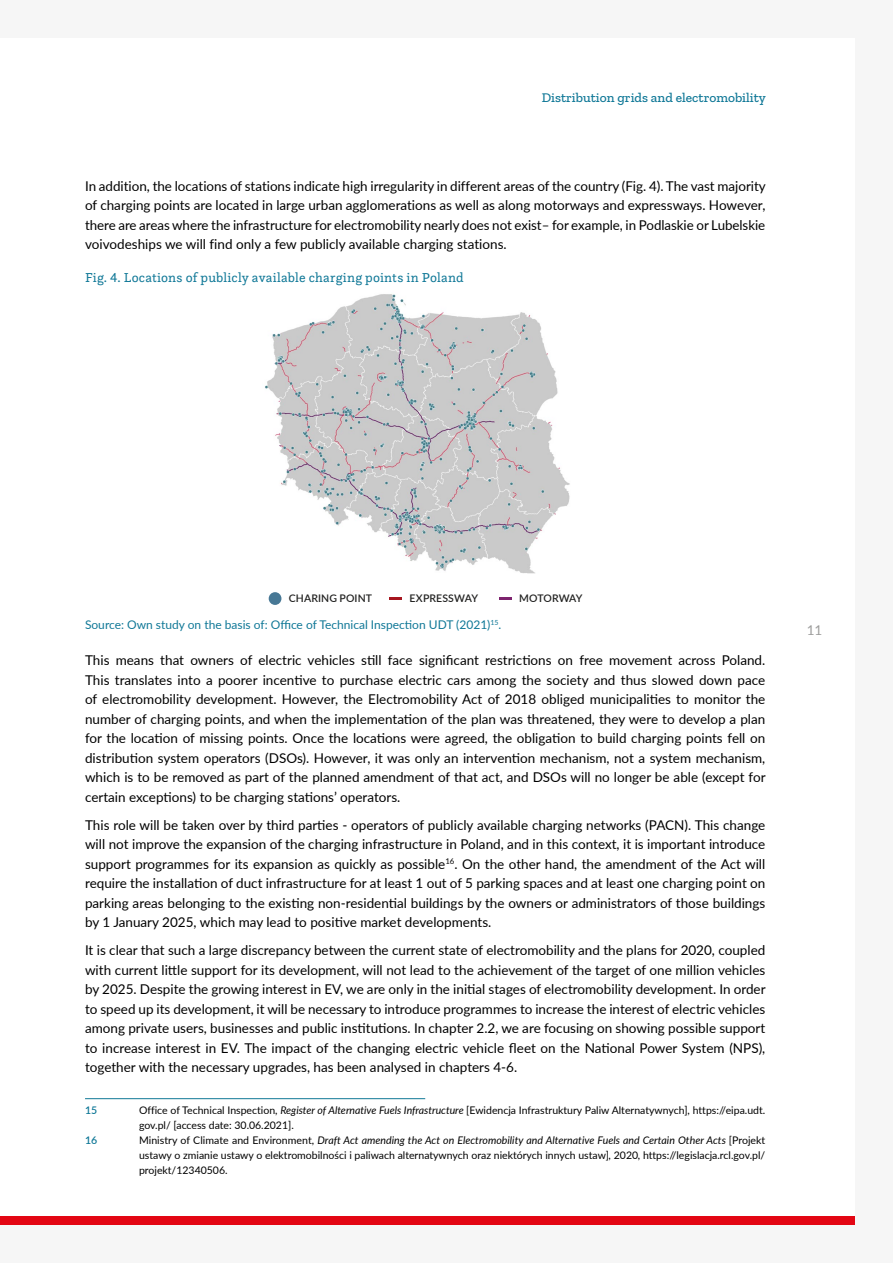
<style>
.page{position:relative;width:893px;height:1263px;background:#f6f6f6}
.page>*{position:absolute;margin:0;border:0;box-sizing:border-box;transform-origin:0 0}
.rysunek_podpis{font:13.5px/19.5px "Lato";color:#000;text-align:justify}
.przypis{font:13.5px/19.5px "Lato";color:#000;text-align:justify}
.tytuł_rysunek{font:13.5px "Questa Slab";letter-spacing:.015em;color:#107897}
.t1{font:500 13.5px "Zilla Slab";color:#107897}
.t2{font:13.5px "Lato";color:#9d9d9c}
.rysunek_podpis-2{font:12px "Lato";color:#107897}
.przypis-2{font:10.5px/15px "Lato";color:#000}
.t3{font:600 10.5px "Lato";letter-spacing:.01em;color:#222221}
.t4{font:600 10.5px "Lato";letter-spacing:-.015em;color:#222221}
.przypis-3{font:600 10.5px "Lato";color:#107897}
.s1{font-style:italic}
</style>
<div class="page">
<div style="left:0;top:38px;width:855px;height:1187px;background:#fff"></div>
<div style="left:0;top:1216px;width:855px;height:8px;background:#e30613"></div>
<div style="left:269px;top:592px;width:12px;height:13px;background:#477895;border-radius:50%"></div>
<svg style="left:389px;top:597px;width:13px;height:3px"></svg>
<svg style="left:499px;top:597px;width:12px;height:3px"></svg>
<img style="left:265px;top:294px;width:305px;height:279px">
<hr style="left:85px;top:1098px;width:340px;height:1px;background:#107897">
<p class="t1" style="left:542px;top:90px;width:225px">Distribution grids and electromobility</p>
<p class="przypis" style="left:85px;top:175px;width:682px">In addition, the locations of stations indicate high irregularity in different areas of the country (Fig. 4). The vast majority of charging points are located in large urban agglomerations as well as along motorways and expressways. However, there are areas where the infrastructure for electromobility nearly does not exist– for example, in Podlaskie or Lubelskie voivodeships we will find only a few publicly available charging stations.</p>
<p class="tytuł_rysunek" style="left:85px;top:269px;width:380px">Fig. 4. Locations of publicly available charging points in Poland</p>
<p class="t3" style="left:289px;top:591px;width:85px">CHARING POINT</p>
<p class="t3" style="left:410px;top:591px;width:70px">EXPRESSWAY</p>
<p class="t4" style="left:519px;top:591px;width:65px">MOTORWAY</p>
<p class="rysunek_podpis-2" style="left:85px;top:616px;width:418px">Source: Own study on the basis of: Office of Technical Inspection UDT (2021)<sup>15</sup>.</p>
<p class="rysunek_podpis" style="left:85px;top:650px;width:682px">This means that owners of electric vehicles still face significant restrictions on free movement across Poland.<br>This translates into a poorer incentive to purchase electric cars among the society and thus slowed down pace of electromobility development. However, the Electromobility Act of 2018 obliged municipalities to monitor the number of charging points, and when the implementation of the plan was threatened, they were to develop a plan for the location of missing points. Once the locations were agreed, the obligation to build charging points fell on distribution system operators (DSOs). However, it was only an intervention mechanism, not a system mechanism, which is to be removed as part of the planned amendment of that act, and DSOs will no longer be able (except for certain exceptions) to be charging stations’ operators.</p>
<p class="rysunek_podpis" style="left:85px;top:815px;width:682px">This role will be taken over by third parties - operators of publicly available charging networks (PACN). This change will not improve the expansion of the charging infrastructure in Poland, and in this context, it is important introduce support programmes for its expansion as quickly as possible<sup>16</sup>. On the other hand, the amendment of the Act will require the installation of duct infrastructure for at least 1 out of 5 parking spaces and at least one charging point on parking areas belonging to the existing non-residential buildings by the owners or administrators of those buildings by 1 January 2025, which may lead to positive market developments.</p>
<p class="rysunek_podpis" style="left:85px;top:940px;width:682px">It is clear that such a large discrepancy between the current state of electromobility and the plans for 2020, coupled with current little support for its development, will not lead to the achievement of the target of one million vehicles by 2025. Despite the growing interest in EV, we are only in the initial stages of electromobility development. In order to speed up its development, it will be necessary to introduce programmes to increase the interest of electric vehicles among private users, businesses and public institutions. In chapter 2.2, we are focusing on showing possible support to increase interest in EV. The impact of the changing electric vehicle fleet on the National Power System (NPS), together with the necessary upgrades, has been analysed in chapters 4-6.</p>
<p class="przypis-3" style="left:85px;top:1102px;width:14px">15</p>
<p class="przypis-2" style="left:139px;top:1102px;width:628px">Office of Technical Inspection, <span class="s1">Register of Alternative Fuels Infrastructure</span> [Ewidencja Infrastruktury Paliw Alternatywnych], https://eipa.udt. gov.pl/ [access date: 30.06.2021].</p>
<p class="przypis-3" style="left:85px;top:1132px;width:14px">16</p>
<p class="przypis-2" style="left:139px;top:1132px;width:628px;text-align:justify">Ministry of Climate and Environment, <span class="s1">Draft Act amending the Act on Electromobility and Alternative Fuels and Certain Other Acts</span> [Projekt ustawy o zmianie ustawy o elektromobilności i paliwach alternatywnych oraz niektórych innych ustaw]<span class="s1">,</span> 2020<span class="s1">,</span> https://legislacja.rcl.gov.pl/ projekt/12340506.</p>
<p class="t2" style="left:807px;top:620px;width:17px">11</p>
</div>
